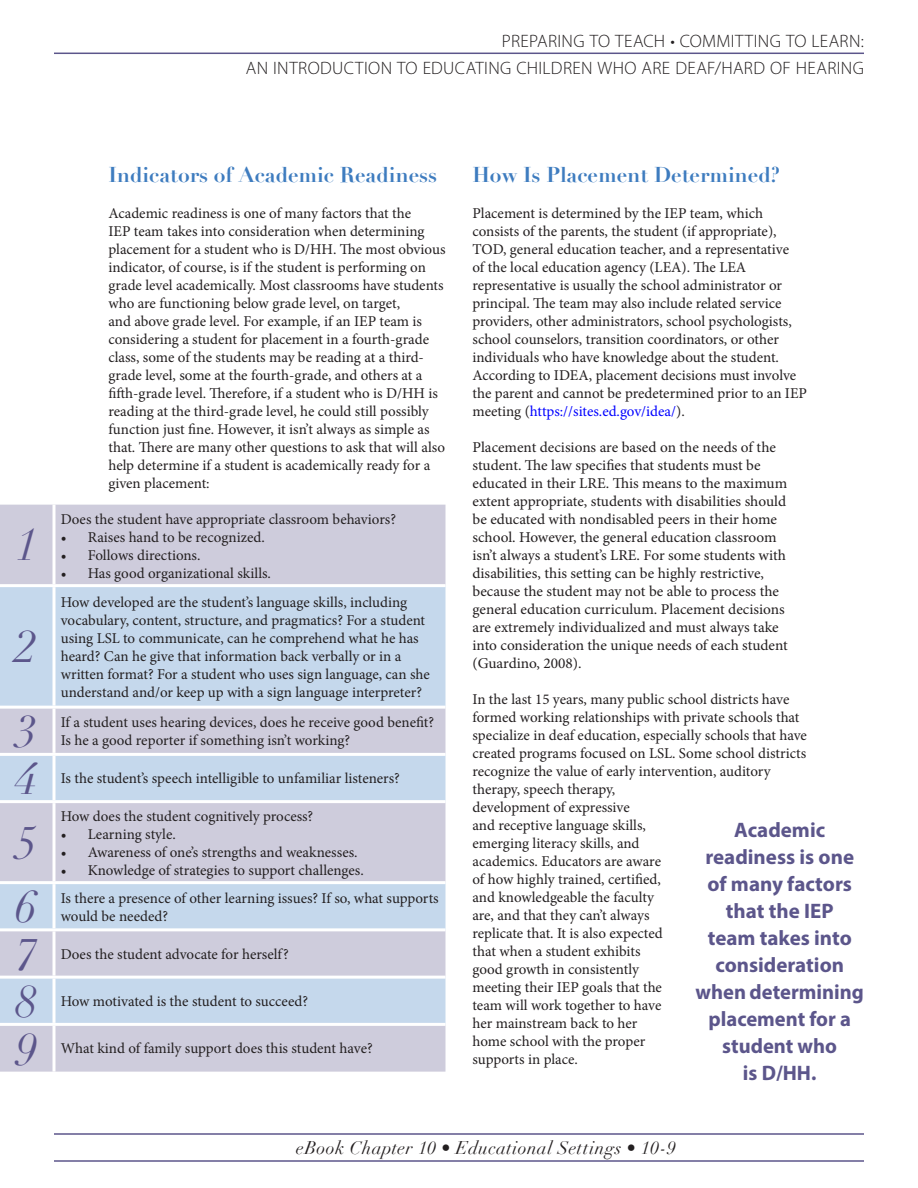
<style>
.page{position:relative;width:918px;height:1188px;background:#fff}
.page>*{position:absolute;margin:0;border:0;box-sizing:border-box;transform-origin:0 0}
.t1{font:italic 45px "Didot";color:#5c568b}
.t2{font:700 21px/27px "Myriad Pro";color:#5c568b;text-align:center}
.t3{font:700 21px "Didot";color:#3e7cbf}
.t4{font:300 18px/27px "Myriad Pro";letter-spacing:.02em;color:#231f20;text-align:right}
.t5{font:italic 18px "Didot";letter-spacing:.025em;color:#231f20}
.t6{font:15px/18px "Minion Pro";color:#231f20}
.s1{color:#00f}
</style>
<div class="page">
<hr style="left:54px;top:1133px;width:810px;height:2px;background:#5c568b">
<hr style="left:54px;top:1160px;width:810px;height:2px;background:#5c568b">
<hr style="left:54px;top:53px;width:810px;height:1px;background:#5c568b">
<div style="left:0;top:505px;width:446px;height:567px;background:#ceccdc"></div>
<svg style="left:0;top:587px;width:446px;height:436px;background:#c8d3e5"></svg>
<svg style="left:52px;top:505px;width:4px;height:79px"></svg>
<hr style="left:0;top:584px;width:54px;height:3px;background:#fff">
<hr style="left:54px;top:584px;width:392px;height:3px;background:#fff">
<svg style="left:52px;top:587px;width:4px;height:119px"></svg>
<hr style="left:0;top:706px;width:54px;height:3px;background:#fff">
<hr style="left:54px;top:706px;width:392px;height:3px;background:#fff">
<svg style="left:52px;top:709px;width:4px;height:44px"></svg>
<hr style="left:0;top:753px;width:54px;height:3px;background:#fff">
<hr style="left:54px;top:753px;width:392px;height:3px;background:#fff">
<svg style="left:52px;top:756px;width:4px;height:44px"></svg>
<hr style="left:0;top:800px;width:54px;height:3px;background:#fff">
<hr style="left:54px;top:800px;width:392px;height:3px;background:#fff">
<svg style="left:52px;top:803px;width:4px;height:78px"></svg>
<hr style="left:0;top:881px;width:54px;height:3px;background:#fff">
<hr style="left:54px;top:881px;width:392px;height:3px;background:#fff">
<svg style="left:52px;top:884px;width:4px;height:44px"></svg>
<hr style="left:0;top:928px;width:54px;height:3px;background:#fff">
<hr style="left:54px;top:928px;width:392px;height:3px;background:#fff">
<svg style="left:52px;top:931px;width:4px;height:45px"></svg>
<hr style="left:0;top:976px;width:54px;height:3px;background:#fff">
<hr style="left:54px;top:976px;width:392px;height:3px;background:#fff">
<svg style="left:52px;top:979px;width:4px;height:44px"></svg>
<hr style="left:0;top:1023px;width:54px;height:3px;background:#fff">
<hr style="left:54px;top:1023px;width:392px;height:3px;background:#fff">
<svg style="left:52px;top:1026px;width:4px;height:46px"></svg>
<p class="t4" style="left:246px;top:27px;width:620px">PREPARING TO TEACH • COMMITTING TO LEARN:<br>AN INTRODUCTION TO EDUCATING CHILDREN WHO ARE DEAF/HARD OF HEARING</p>
<h1 class="t1" style="left:15px;top:517px;width:23px">1</h1>
<h1 class="t1" style="left:15px;top:619px;width:23px">2</h1>
<h2 class="t3" style="left:108px;top:162px;width:330px">Indicators of Academic Readiness</h2>
<p class="t6" style="left:108px;top:205px;width:339px">Academic readiness is one of many factors that the<br>IEP team takes into consideration when determining placement for a student who is D/HH. The most obvious indicator, of course, is if the student is performing on grade level academically. Most classrooms have students who are functioning below grade level, on target,<br>and above grade level. For example, if an IEP team is considering a student for placement in a fourth-grade class, some of the students may be reading at a third&shy;grade level, some at the fourth-grade, and others at a fifth-grade level. Therefore, if a student who is D/HH is reading at the third-grade level, he could still possibly function just fine. However, it isn’t always as simple as that. There are many other questions to ask that will also help determine if a student is academically ready for a given placement:</p>
<p class="t6" style="left:61px;top:510px;width:337px">Does the student have appropriate classroom behaviors?</p>
<p class="t6" style="left:61px;top:528px;width:206px">• Raises hand to be recognized.</p>
<p class="t6" style="left:61px;top:546px;width:141px">• Follows directions.</p>
<p class="t6" style="left:61px;top:564px;width:212px">• Has good organizational skills.</p>
<p class="t6" style="left:61px;top:593px;width:371px">How developed are the student’s language skills, including vocabulary, content, structure, and pragmatics? For a student using LSL to communicate, can he comprehend what he has heard? Can he give that information back verbally or in a written format? For a student who uses sign language, can she understand and/or keep up with a sign language interpreter?</p>
<h1 class="t1" style="left:15px;top:703px;width:23px">3</h1>
<p class="t6" style="left:61px;top:713px;width:375px">If a student uses hearing devices, does he receive good benefit?<br>Is he a good reporter if something isn’t working?</p>
<h1 class="t1" style="left:15px;top:751px;width:23px">4</h1>
<p class="t6" style="left:61px;top:770px;width:341px">Is the student’s speech intelligible to unfamiliar listeners?</p>
<h1 class="t1" style="left:15px;top:815px;width:23px">5</h1>
<p class="t6" style="left:61px;top:807px;width:254px">How does the student cognitively process?</p>
<p class="t6" style="left:61px;top:825px;width:117px">• Learning style.</p>
<p class="t6" style="left:61px;top:843px;width:298px">• Awareness of one’s strengths and weaknesses.</p>
<p class="t6" style="left:61px;top:861px;width:305px">• Knowledge of strategies to support challenges.</p>
<h1 class="t1" style="left:15px;top:879px;width:23px">6</h1>
<p class="t6" style="left:61px;top:889px;width:379px">Is there a presence of other learning issues? If so, what supports would be needed?</p>
<h1 class="t1" style="left:15px;top:926px;width:23px">7</h1>
<p class="t6" style="left:61px;top:945px;width:230px">Does the student advocate for herself?</p>
<h1 class="t1" style="left:15px;top:973px;width:23px">8</h1>
<p class="t6" style="left:61px;top:992px;width:249px">How motivated is the student to succeed?</p>
<h1 class="t1" style="left:15px;top:1021px;width:23px">9</h1>
<p class="t6" style="left:61px;top:1040px;width:313px">What kind of family support does this student have?</p>
<h2 class="t3" style="left:472px;top:162px;width:309px">How Is Placement Determined?</h2>
<p class="t6" style="left:472px;top:205px;width:336px">Placement is determined by the IEP team, which consists of the parents, the student (if appropriate), TOD, general education teacher, and a representative<br>of the local education agency (LEA). The LEA representative is usually the school administrator or principal. The team may also include related service providers, other administrators, school psychologists, school counselors, transition coordinators, or other individuals who have knowledge about the student.<br>According to IDEA, placement decisions must involve the parent and cannot be predetermined prior to an IEP meeting (<span class="s1">https://sites.ed.gov/idea/</span>).</p>
<p class="t6" style="left:472px;top:439px;width:317px">Placement decisions are based on the needs of the student. The law specifies that students must be educated in their LRE. This means to the maximum extent appropriate, students with disabilities should be educated with nondisabled peers in their home school. However, the general education classroom isn’t always a student’s LRE. For some students with disabilities, this setting can be highly restrictive, because the student may not be able to process the general education curriculum. Placement decisions are extremely individualized and must always take into consideration the unique needs of each student (Guardino, 2008).</p>
<p class="t6" style="left:472px;top:691px;width:336px">In the last 15 years, many public school districts have formed working relationships with private schools that specialize in deaf education, especially schools that have created programs focused on LSL. Some school districts recognize the value of early intervention, auditory therapy, speech therapy,<br>development of expressive<br>and receptive language skills,<br>emerging literacy skills, and<br>academics. Educators are aware<br>of how highly trained, certified,<br>and knowledgeable the faculty<br>are, and that they can’t always<br>replicate that. It is also expected<br>that when a student exhibits<br>good growth in consistently<br>meeting their IEP goals that the<br>team will work together to have<br>her mainstream back to her<br>home school with the proper<br>supports in place.</p>
<h2 class="t2" style="left:696px;top:816px;width:170px">Academic readiness is one of many factors that the IEP<br>team takes into consideration when determining placement for a student who<br>is D/HH.</h2>
<p class="t5" style="left:296px;top:1137px;width:381px">eBook Chapter 10 • Educational Settings • 10-9</p>
</div>
